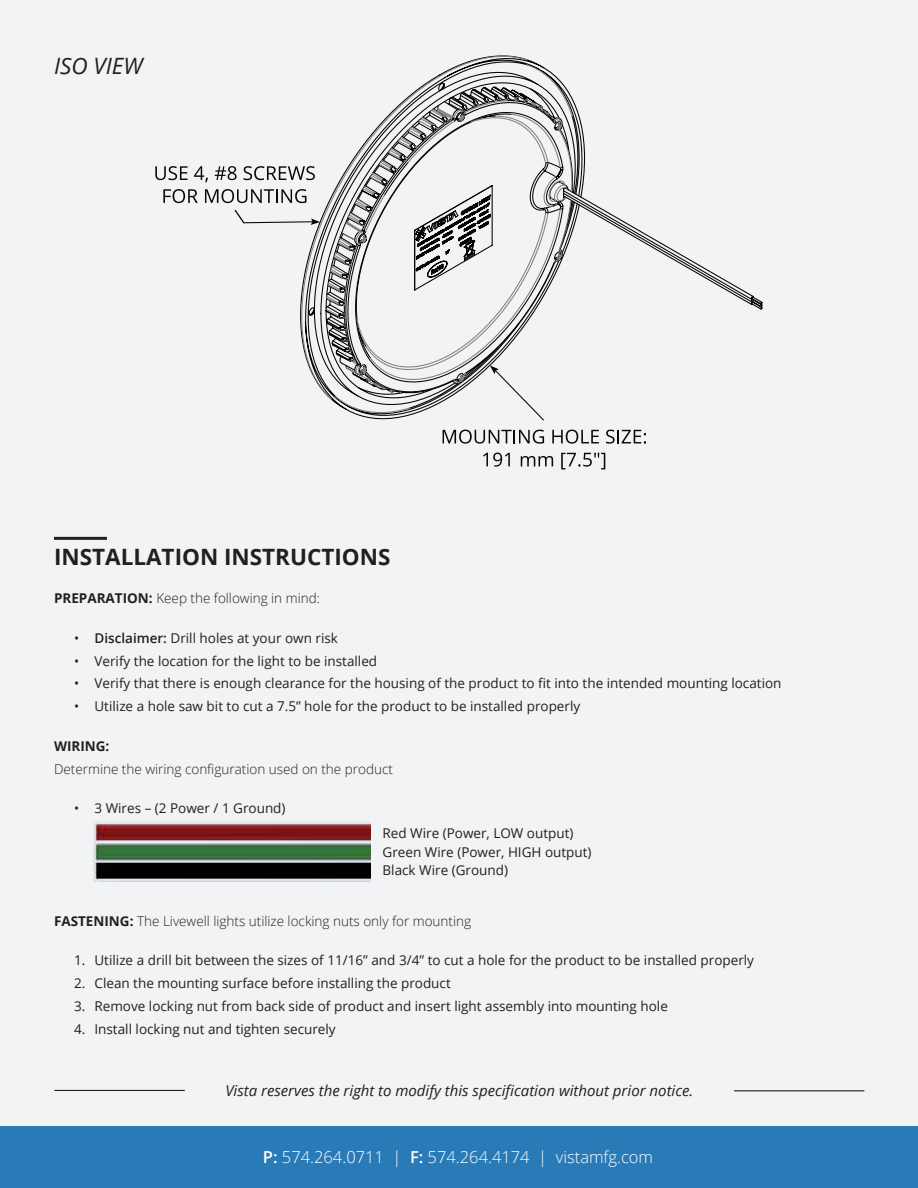
<style>
.page{position:relative;width:918px;height:1188px;background:#fff}
.page>*{position:absolute;margin:0;border:0;box-sizing:border-box;transform-origin:0 0}
.t1{font:700 22.5px "Open Sans";color:#231f20}
.t2{font:italic 22.5px "Open Sans";color:#231f20}
.t3{font:300 16.5px "Open Sans";color:#fff}
.t4{font:italic 15px "Open Sans";color:#231f20}
.t5{font:13.5px/18.5px "Open Sans";color:#231f20}
.t6{font:300 13.5px "Open Sans";color:#231f20}
.t7{font:700 13.5px "Open Sans";color:#231f20}
.s1{font-weight:700}
.s2{font-weight:600}
</style>
<div class="page">
<div style="left:0;top:0;width:918px;height:1126px;background:#f2f3f4"></div>
<div style="left:0;top:1126px;width:918px;height:62px;background:#297bb8"></div>
<hr style="left:54px;top:1090px;width:131px;height:1px;background:#231f20">
<hr style="left:734px;top:1090px;width:130px;height:1px;background:#231f20">
<svg style="left:301px;top:55px;width:272px;height:343px"></svg>
<svg style="left:338px;top:93px;width:212px;height:21px"></svg>
<svg style="left:329px;top:114px;width:434px;height:307px"></svg>
<svg style="left:155px;top:166px;width:33px;height:14px"></svg>
<svg style="left:194px;top:166px;width:14px;height:16px"></svg>
<svg style="left:215px;top:166px;width:22px;height:14px"></svg>
<svg style="left:244px;top:166px;width:71px;height:14px"></svg>
<svg style="left:163px;top:189px;width:35px;height:14px"></svg>
<svg style="left:205px;top:189px;width:115px;height:36px"></svg>
<svg style="left:443px;top:430px;width:101px;height:14px"></svg>
<svg style="left:552px;top:430px;width:47px;height:14px"></svg>
<svg style="left:606px;top:430px;width:40px;height:14px"></svg>
<svg style="left:483px;top:453px;width:27px;height:14px"></svg>
<svg style="left:521px;top:456px;width:32px;height:10px"></svg>
<svg style="left:561px;top:453px;width:44px;height:16px"></svg>
<hr style="left:54px;top:537px;width:53px;height:3px;background:#231f20">
<img style="left:93px;top:822px;width:278px;height:59px">
<h1 class="t2" style="left:54px;top:53px;width:90px">ISO VIEW</h1>
<h1 class="t1" style="left:54px;top:549px;width:338px">INSTALLATION INSTRUCTIONS</h1>
<p class="t6" style="left:54px;top:593px;width:267px"><span class="s1">PREPARATION:</span> Keep the following in mind:</p>
<p class="t5" style="left:74px;top:630px;width:265px">• <span class="s2">Disclaimer:</span> Drill holes at your own risk</p>
<p class="t5" style="left:74px;top:653px;width:305px">• Verify the location for the light to be installed</p>
<p class="t5" style="left:74px;top:676px;width:709px">• Verify that there is enough clearance for the housing of the product to fit into the intended mounting location</p>
<p class="t5" style="left:74px;top:699px;width:508px">• Utilize a hole saw bit to cut a 7.5” hole for the product to be installed properly</p>
<p class="t7" style="left:54px;top:741px;width:57px">WIRING:</p>
<p class="t6" style="left:54px;top:759px;width:340px">Determine the wiring configuration used on the product</p>
<p class="t5" style="left:74px;top:800px;width:213px">• 3 Wires – (2 Power / 1 Ground)</p>
<p class="t5" style="left:383px;top:825px;width:211px">Red Wire (Power, LOW output)<br>Green Wire (Power, HIGH output)<br>Black Wire (Ground)</p>
<p class="t6" style="left:54px;top:916px;width:419px"><span class="s1">FASTENING:</span> The Livewell lights utilize locking nuts only for mounting</p>
<p class="t5" style="left:74px;top:952px;width:681px">1. Utilize a drill bit between the sizes of 11/16” and 3/4” to cut a hole for the product to be installed properly</p>
<p class="t5" style="left:74px;top:975px;width:378px">2. Clean the mounting surface before installing the product</p>
<p class="t5" style="left:74px;top:998px;width:595px">3. Remove locking nut from back side of product and insert light assembly into mounting hole</p>
<p class="t5" style="left:74px;top:1021px;width:263px">4. Install locking nut and tighten securely</p>
<p class="t4" style="left:225px;top:1080px;width:469px">Vista reserves the right to modify this specification without prior notice.</p>
<p class="t3" style="left:263px;top:1151px;width:392px"><span class="s2">P:</span> 574.264.0711 | <span class="s2">F:</span> 574.264.4174 | vistamfg.com</p>
</div>
